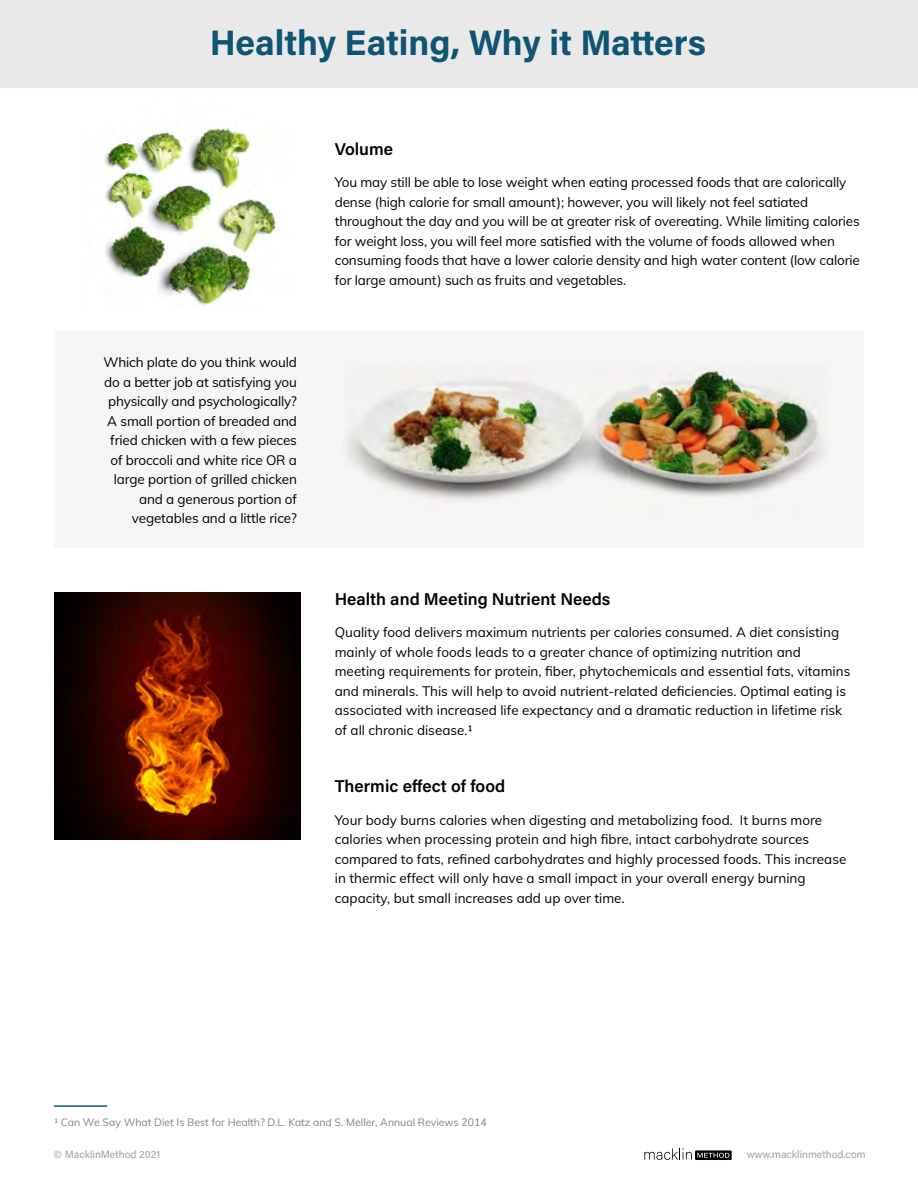
<style>
.page{position:relative;width:918px;height:1188px;background:#fff}
.page>*{position:absolute;margin:0;border:0;box-sizing:border-box;transform-origin:0 0}
.t1{font:700 35.4px "Acumin Pro";letter-spacing:-.005em;color:#0f5473}
.t2{font:600 17.1px "Acumin Pro";color:#000}
.t3{font:13.5px/19.5px "Mulish";letter-spacing:-.005em;color:#000}
.t4{font:10.5px "Mulish";color:#808285}
.t5{font:10.5px "Acumin Pro";color:#9d9fa2}
</style>
<div class="page">
<svg style="left:695px;top:1150px;width:37px;height:10px"></svg>
<svg style="left:644px;top:1148px;width:85px;height:12px"></svg>
<div style="left:0;top:0;width:918px;height:88px;background:#e9e9ea"></div>
<div style="left:54px;top:330px;width:810px;height:217px;background:#f7f6f5"></div>
<hr style="left:54px;top:1105px;width:53px;height:2px;background:#0f5473">
<img style="left:347px;top:369px;width:477px;height:131px">
<img style="left:54px;top:592px;width:247px;height:247px">
<img style="left:104px;top:127px;width:172px;height:179px">
<h1 class="t1" style="left:210px;top:18px;width:498px">Healthy Eating, Why it Matters</h1>
<p class="t2" style="left:335px;top:137px;width:60px">Volume</p>
<p class="t3" style="left:104px;top:352px;width:195px;text-align:right">Which plate do you think would do a better job at satisfying you physically and psychologically?<br>A small portion of breaded and fried chicken with a few pieces of broccoli and white rice OR a large portion of grilled chicken and a generous portion of vegetables and a little rice?</p>
<p class="t3" style="left:335px;top:172px;width:527px">You may still be able to lose weight when eating processed foods that are calorically dense (high calorie for small amount); however, you will likely not feel satiated throughout the day and you will be at greater risk of overeating. While limiting calories for weight loss, you will feel more satisfied with the volume of foods allowed when consuming foods that have a lower calorie density and high water content (low calorie for large amount) such as fruits and vegetables.</p>
<p class="t2" style="left:335px;top:587px;width:277px">Health and Meeting Nutrient Needs</p>
<p class="t3" style="left:335px;top:622px;width:517px">Quality food delivers maximum nutrients per calories consumed. A diet consisting mainly of whole foods leads to a greater chance of optimizing nutrition and meeting requirements for protein, fiber, phytochemicals and essential fats, vitamins and minerals. This will help to avoid nutrient-related deficiencies. Optimal eating is associated with increased life expectancy and a dramatic reduction in lifetime risk of all chronic disease.¹</p>
<p class="t2" style="left:335px;top:774px;width:172px">Thermic effect of food</p>
<p class="t3" style="left:335px;top:810px;width:513px">Your body burns calories when digesting and metabolizing food. It burns more calories when processing protein and high fibre, intact carbohydrate sources compared to fats, refined carbohydrates and highly processed foods. This increase in thermic effect will only have a small impact in your overall energy burning capacity, but small increases add up over time.</p>
<p class="t4" style="left:54px;top:1114px;width:434px">¹ Can We Say What Diet Is Best for Health? D.L. Katz and S. Meller, Annual Reviews 2014</p>
<p class="t5" style="left:54px;top:1147px;width:108px">© MacklinMethod 2021</p>
<p class="t5" style="left:747px;top:1147px;width:120px">www.macklinmethod.com</p>
</div>
